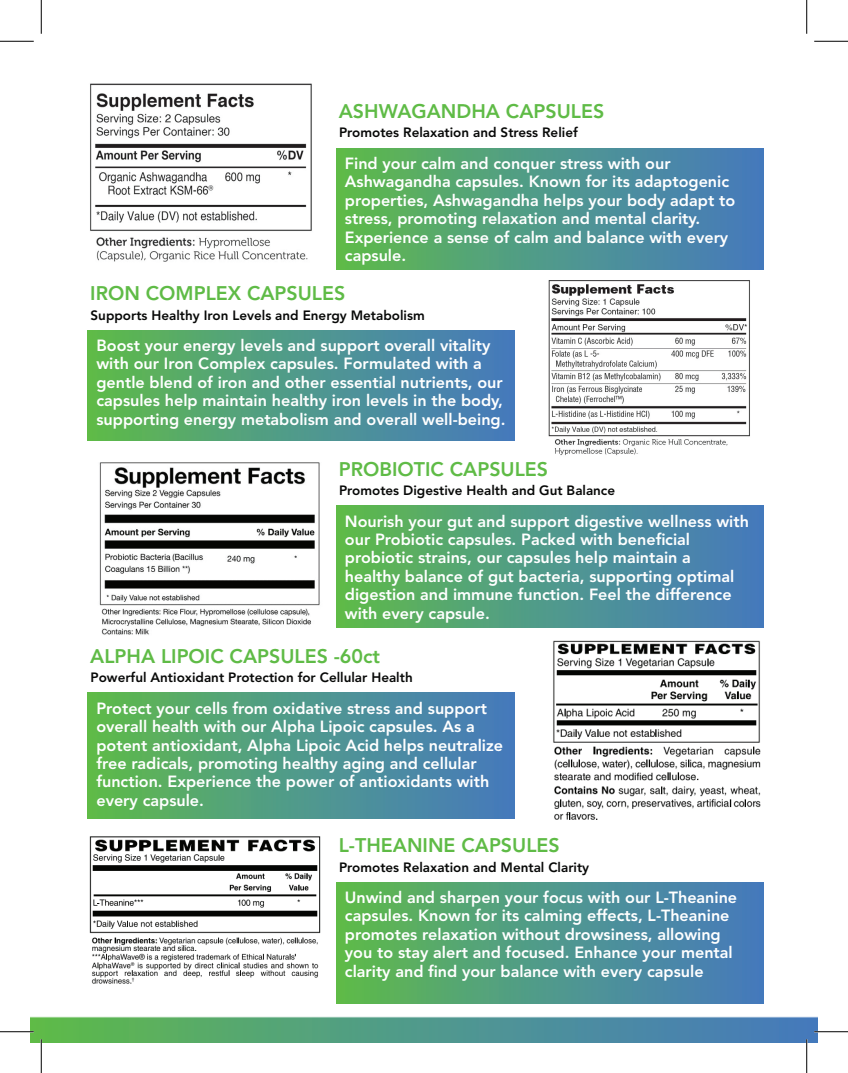
<style>
.page{position:relative;width:848px;height:1073px;background:#fff}
.page>*{position:absolute;margin:0;border:0;box-sizing:border-box;transform-origin:0 0}
.t1{font:800 19.62px "Avenir LT Std";color:#5fbb46}
.t2{font:800 16.12px/18.4px "Avenir LT Std";color:#fff}
.t3{font:800 13.38px "Avenir LT Std";color:#070807}
</style>
<div class="page">
<div style="left:336px;top:148px;width:427px;height:121px;background:linear-gradient(to right,#5dba4e,#4479c2)"></div>
<img style="left:90px;top:83px;width:222px;height:179px">
<div style="left:336px;top:506px;width:427px;height:121px;background:linear-gradient(to right,#5dba4e,#4479c2)"></div>
<img style="left:99px;top:462px;width:221px;height:173px">
<div style="left:88px;top:330px;width:427px;height:110px;background:linear-gradient(to right,#5dba4e,#4479c2)"></div>
<img style="left:548px;top:280px;width:202px;height:176px">
<div style="left:336px;top:882px;width:427px;height:121px;background:linear-gradient(to right,#5dba4e,#4479c2)"></div>
<img style="left:89px;top:836px;width:232px;height:148px">
<div style="left:88px;top:693px;width:427px;height:125px;background:linear-gradient(to right,#5dba4e,#4479c2)"></div>
<img style="left:553px;top:640px;width:208px;height:180px">
<svg style="left:30px;top:1016px;width:788px;height:26px;background:#599e8d"></svg>
<hr style="left:0;top:1030px;width:34px;height:2px;background:#fff">
<hr style="left:814px;top:1030px;width:34px;height:2px;background:#fff">
<hr style="left:40px;top:1039px;width:2px;height:33px;background:#fff">
<hr style="left:805px;top:1039px;width:2px;height:33px;background:#fff">
<hr style="left:0;top:41px;width:34px;height:1px;background:#000">
<hr style="left:814px;top:41px;width:34px;height:1px;background:#000">
<hr style="left:0;top:1031px;width:34px;height:1px;background:#000">
<hr style="left:814px;top:1031px;width:34px;height:1px;background:#000">
<hr style="left:41px;top:0;width:1px;height:34px;background:#000">
<hr style="left:41px;top:1039px;width:1px;height:33px;background:#000">
<hr style="left:806px;top:0;width:1px;height:34px;background:#000">
<hr style="left:806px;top:1039px;width:1px;height:33px;background:#000">
<p class="t1" style="left:339px;top:99px;width:267px">ASHWAGANDHA CAPSULES</p>
<p class="t2" style="left:345px;top:154px;width:392px">Find your calm and conquer stress with our Ashwagandha capsules. Known for its adaptogenic properties, Ashwagandha helps your body adapt to stress, promoting relaxation and mental clarity.<br>Experience a sense of calm and balance with every capsule.</p>
<p class="t3" style="left:339px;top:125px;width:240px">Promotes Relaxation and Stress Relief</p>
<p class="t1" style="left:90px;top:282px;width:256px">IRON COMPLEX CAPSULES</p>
<p class="t2" style="left:96px;top:336px;width:410px">Boost your energy levels and support overall vitality with our Iron Complex capsules. Formulated with a gentle blend of iron and other essential nutrients, our capsules help maintain healthy iron levels in the body, supporting energy metabolism and overall well-being.</p>
<p class="t3" style="left:91px;top:307px;width:335px">Supports Healthy Iron Levels and Energy Metabolism</p>
<p class="t1" style="left:339px;top:457px;width:211px">PROBIOTIC CAPSULES</p>
<p class="t2" style="left:345px;top:512px;width:405px">Nourish your gut and support digestive wellness with our Probiotic capsules. Packed with beneficial probiotic strains, our capsules help maintain a healthy balance of gut bacteria, supporting optimal digestion and immune function. Feel the difference with every capsule.</p>
<p class="t3" style="left:339px;top:482px;width:277px">Promotes Digestive Health and Gut Balance</p>
<p class="t1" style="left:90px;top:644px;width:291px">ALPHA LIPOIC CAPSULES -60ct</p>
<p class="t2" style="left:96px;top:699px;width:408px">Protect your cells from oxidative stress and support overall health with our Alpha Lipoic capsules. As a potent antioxidant, Alpha Lipoic Acid helps neutralize free radicals, promoting healthy aging and cellular function. Experience the power of antioxidants with every capsule.</p>
<p class="t3" style="left:91px;top:669px;width:323px">Powerful Antioxidant Protection for Cellular Health</p>
<p class="t1" style="left:339px;top:833px;width:222px">L-THEANINE CAPSULES</p>
<p class="t2" style="left:345px;top:888px;width:394px">Unwind and sharpen your focus with our L-Theanine capsules. Known for its calming effects, L-Theanine promotes relaxation without drowsiness, allowing you to stay alert and focused. Enhance your mental clarity and find your balance with every capsule</p>
<p class="t3" style="left:339px;top:859px;width:252px">Promotes Relaxation and Mental Clarity</p>
</div>
